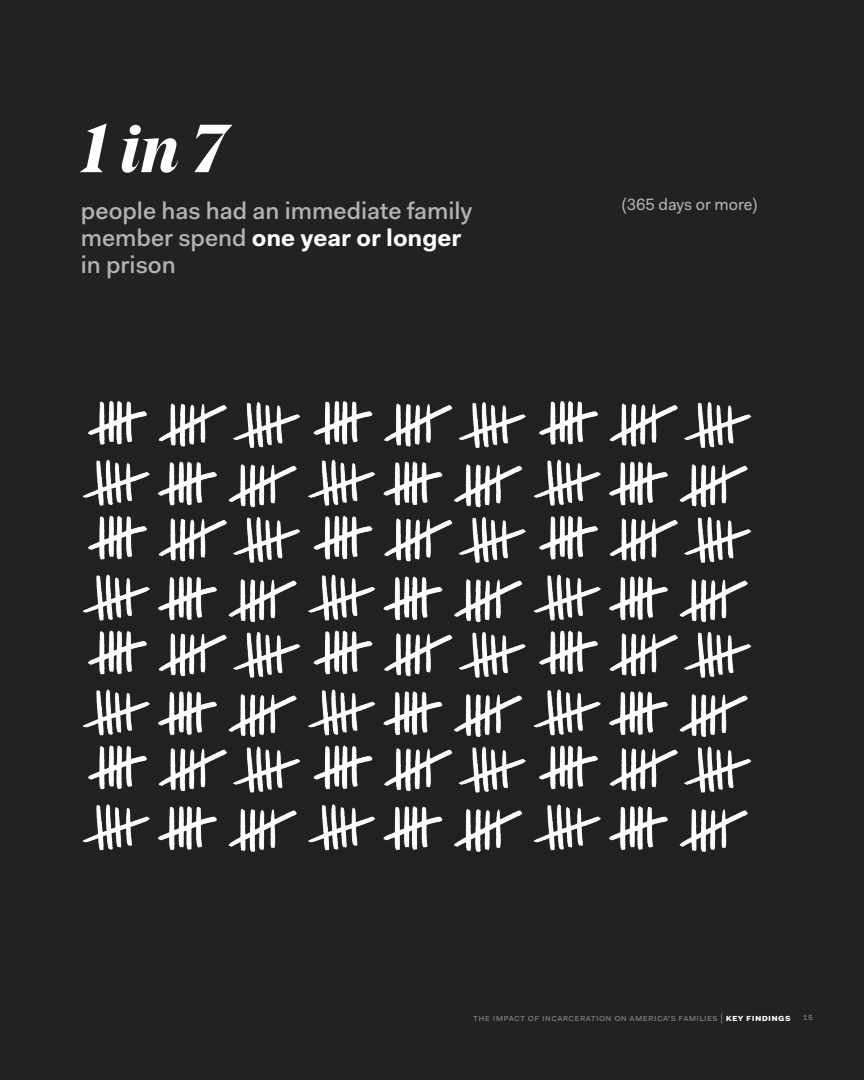
<style>
.page{position:relative;width:864px;height:1080px;background:#222}
.page>*{position:absolute;margin:0;border:0;box-sizing:border-box;transform-origin:0 0}
.t1{font:italic 700 67.5px "Noe Display";color:#fff}
.t2{font:500 24px/27px "Fakt Pro";color:#b1b4b6}
.t3{font:16.5px "Fakt Pro";color:#b1b4b6}
.t4{font:9.75px "Fakt Pro";letter-spacing:.03em;color:#808285}
.s1{font-weight:700;color:#fff}
</style>
<div class="page">
<img style="left:82px;top:400px;width:670px;height:452px">
<h1 class="t1" style="left:81px;top:105px;width:147px">1 in 7</h1>
<p class="t2" style="left:81px;top:198px;width:393px">people has had an immediate family member spend <span class="s1">one year or longer </span>in prison</p>
<p class="t3" style="left:622px;top:193px;width:136px">(365 days or more)</p>
<p class="t4" style="left:473px;top:1011px;width:319px">the impact of incarceration on america’s families | <span class="s1">key findings</span></p>
<p class="t4" style="left:803px;top:1010px;width:12px">15</p>
</div>
